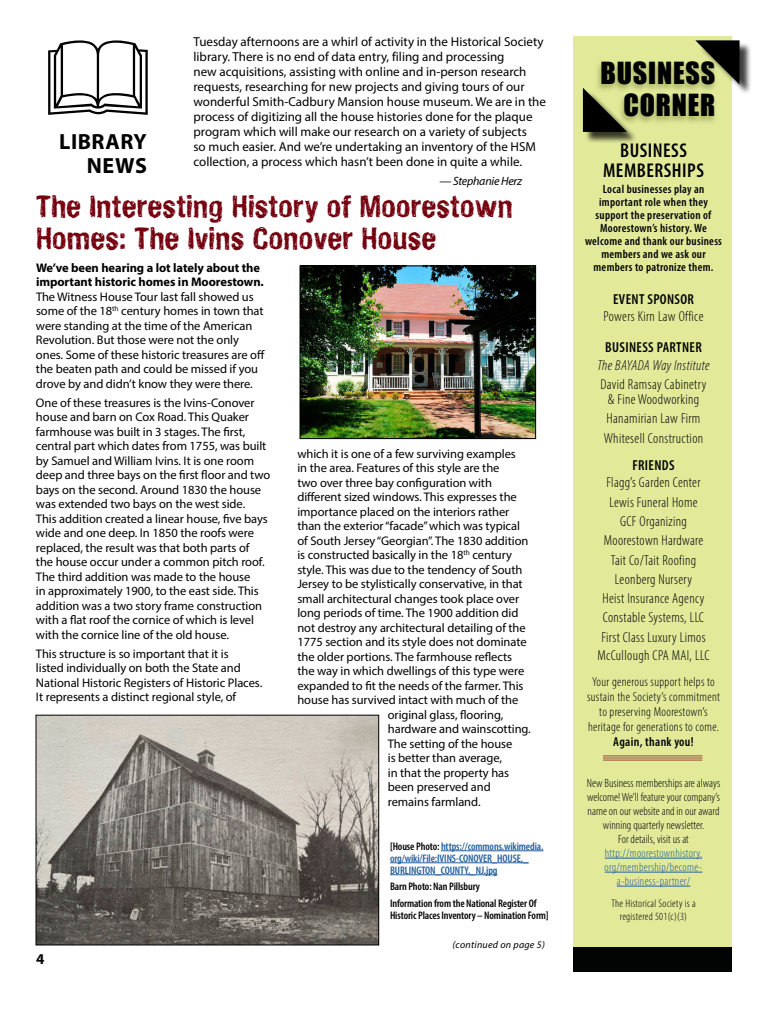
<style>
.page{position:relative;width:768px;height:1024px;background:#fff}
.page>*{position:absolute;margin:0;border:0;box-sizing:border-box;transform-origin:0 0}
.t1{font:30px/32px "Hand Vetica";letter-spacing:.01em;color:#75000e}
.t2{font:28px/32px "Impact";letter-spacing:.03em;color:#000;text-align:right}
.t3{font:700 22px/24px "Myriad Pro";letter-spacing:.025em;color:#000;text-align:right}
.t4{font:600 condensed 20px/20px "Myriad Pro";letter-spacing:.025em;color:#000;text-align:center}
.t5{font:700 15px "Myriad Pro";color:#040608}
.t6{font:300 condensed 14.5px/19.3px "Myriad Pro";letter-spacing:.025em;color:#000;text-align:center}
.t7{font:600 condensed 14.5px "Myriad Pro";letter-spacing:.025em;color:#000}
.t8{font:italic 300 condensed 14.5px "Myriad Pro";letter-spacing:.025em;color:#000}
.t9{font:13px/15px "Myriad Pro";color:#000}
.t10{font:300 condensed 13px/15px "Myriad Pro";letter-spacing:.025em;color:#000;text-align:center}
.t11{font:600 condensed 13px "Myriad Pro";letter-spacing:.025em;color:#000}
.t12{font:12.5px/14.5px "Myriad Pro";letter-spacing:-.005em;color:#000}
.t13{font:700 12.5px/14.5px "Myriad Pro";letter-spacing:-.005em;color:#000}
.t14{font:600 condensed 12px/13px "Myriad Pro";letter-spacing:.025em;color:#000;text-align:center}
.t15{font:300 condensed 12px/14px "Myriad Pro";letter-spacing:.005em;color:#000;text-align:center}
.t16{font:300 condensed 12px/14px "Myriad Pro";letter-spacing:.025em;color:#215e9e;text-align:center}
.t17{font:italic 12px "Myriad Pro";letter-spacing:-.02em;color:#000}
.t18{font:600 condensed 11px/12px "Myriad Pro";letter-spacing:-.01em;color:#215e9e}
.t19{font:600 condensed 11px/16.5px "Myriad Pro";letter-spacing:-.01em;color:#000}
.t20{font:300 condensed 11px/13px "Myriad Pro";letter-spacing:.025em;color:#000;text-align:center}
.t21{font:italic 10px "Myriad Pro";letter-spacing:.025em;color:#000}
.s1{color:#000}
</style>
<div class="page">
<div style="left:574px;top:36px;width:158px;height:911px;background:#e2ea9a"></div>
<div style="left:574px;top:947px;width:158px;height:25px;background:#020303"></div>
<div style="left:594px;top:60px;width:124px;height:66px;background:#949b51;opacity:.75"></div>
<hr style="left:605px;top:858px;width:97px;height:1px;background:#215e9e">
<hr style="left:605px;top:872px;width:97px;height:1px;background:#215e9e">
<hr style="left:617px;top:886px;width:73px;height:1px;background:#215e9e">
<div style="left:584px;top:90px;width:55px;height:54px;background:#000;opacity:.75"></div>
<div style="left:698px;top:42px;width:54px;height:54px;background:#000;opacity:.75"></div>
<hr style="left:603px;top:756px;width:99px;height:1px;background:#75000e">
<hr style="left:603px;top:758px;width:99px;height:1px;background:#75000e">
<hr style="left:603px;top:760px;width:99px;height:1px;background:#75000e">
<img style="left:302px;top:268px;width:232px;height:169px">
<div style="left:300px;top:266px;width:236px;height:173px;border:1px solid #000"></div>
<img style="left:38px;top:717px;width:339px;height:226px">
<div style="left:36px;top:715px;width:343px;height:230px;border:1px solid #000"></div>
<hr style="left:441px;top:851px;width:103px;height:1px;background:#215e9e">
<hr style="left:390px;top:863px;width:139px;height:1px;background:#215e9e">
<hr style="left:390px;top:875px;width:108px;height:1px;background:#215e9e">
<svg style="left:573px;top:87px;width:54px;height:67px"></svg>
<svg style="left:695px;top:42px;width:57px;height:43px"></svg>
<h3 class="t3" style="left:59px;top:129px;width:89px">LIBRARY<br>NEWS</h3>
<p class="t9" style="left:194px;top:34px;width:354px">Tuesday afternoons are a whirl of activity in the Historical Society library. There is no end of data entry, filing and processing<br>new acquisitions, assisting with online and in-person research requests, researching for new projects and giving tours of our wonderful Smith-Cadbury Mansion house museum. We are in the process of digitizing all the house histories done for the plaque program which will make our research on a variety of subjects<br>so much easier. And we’re undertaking an inventory of the HSM collection, a process which hasn’t been done in quite a while.</p>
<p class="t17" style="left:439px;top:173px;width:84px">— Stephanie Herz</p>
<h1 class="t1" style="left:36px;top:190px;width:478px">The Interesting History of Moorestown<br>Homes: The Ivins Conover House</h1>
<p class="t13" style="left:36px;top:260px;width:229px">We’ve been hearing a lot lately about the important historic homes in Moorestown.</p>
<p class="t12" style="left:36px;top:289px;width:230px">The Witness House Tour last fall showed us some of the 18<sup>th</sup> century homes in town that were standing at the time of the American Revolution. But those were not the only ones. Some of these historic treasures are off the beaten path and could be missed if you drove by and didn’t know they were there.</p>
<p class="t12" style="left:36px;top:395px;width:236px">One of these treasures is the Ivins-Conover house and barn on Cox Road. This Quaker farmhouse was built in 3 stages. The first, central part which dates from 1755, was built by Samuel and William Ivins. It is one room deep and three bays on the first floor and two bays on the second. Around 1830 the house was extended two bays on the west side.<br>This addition created a linear house, five bays wide and one deep. In 1850 the roofs were replaced, the result was that both parts of<br>the house occur under a common pitch roof.<br>The third addition was made to the house<br>in approximately 1900, to the east side. This addition was a two story frame construction with a flat roof the cornice of which is level with the cornice line of the old house.</p>
<p class="t12" style="left:36px;top:646px;width:228px">This structure is so important that it is<br>listed individually on both the State and National Historic Registers of Historic Places.<br>It represents a distinct regional style, of</p>
<p class="t5" style="left:36px;top:949px;width:10px">4</p>
<p class="t12" style="left:297px;top:446px;width:220px">which it is one of a few surviving examples</p>
<p class="t12" style="left:297px;top:460px;width:204px">in the area. Features of this style are the</p>
<p class="t12" style="left:297px;top:475px;width:196px">two over three bay configuration with</p>
<p class="t12" style="left:297px;top:489px;width:221px">different sized windows. This expresses the</p>
<p class="t12" style="left:297px;top:504px;width:213px">importance placed on the interiors rather</p>
<p class="t12" style="left:297px;top:518px;width:224px">than the exterior “facade” which was typical</p>
<p class="t12" style="left:297px;top:533px;width:233px">of South Jersey “Georgian”. The 1830 addition</p>
<p class="t12" style="left:297px;top:547px;width:216px">is constructed basically in the 18<sup>th</sup> century</p>
<p class="t12" style="left:297px;top:562px;width:227px">style. This was due to the tendency of South</p>
<p class="t12" style="left:297px;top:576px;width:227px">Jersey to be stylistically conservative, in that</p>
<p class="t12" style="left:297px;top:591px;width:223px">small architectural changes took place over</p>
<p class="t12" style="left:297px;top:605px;width:223px">long periods of time. The 1900 addition did</p>
<p class="t12" style="left:297px;top:620px;width:230px">not destroy any architectural detailing of the</p>
<p class="t12" style="left:297px;top:634px;width:231px">1775 section and its style does not dominate</p>
<p class="t12" style="left:297px;top:649px;width:216px">the older portions. The farmhouse reflects</p>
<p class="t12" style="left:297px;top:663px;width:228px">the way in which dwellings of this type were</p>
<p class="t12" style="left:297px;top:678px;width:228px">expanded to fit the needs of the farmer. This</p>
<p class="t12" style="left:297px;top:692px;width:222px">house has survived intact with much of the</p>
<p class="t12" style="left:388px;top:707px;width:117px">original glass, flooring,</p>
<p class="t12" style="left:388px;top:721px;width:145px">hardware and wainscotting.</p>
<p class="t12" style="left:388px;top:736px;width:126px">The setting of the house</p>
<p class="t12" style="left:388px;top:750px;width:116px">is better than average,</p>
<p class="t12" style="left:388px;top:765px;width:123px">in that the property has</p>
<p class="t12" style="left:388px;top:779px;width:104px">been preserved and</p>
<p class="t12" style="left:388px;top:794px;width:94px">remains farmland.</p>
<p class="t18" style="left:390px;top:840px;width:155px"><span class="s1">[House Photo:</span> https://commons.wikimedia. org/wiki/File:IVINS-CONOVER_HOUSE,_<br>BURLINGTON_COUNTY,_NJ.jpg</p>
<p class="t19" style="left:390px;top:878px;width:148px">Barn Photo: Nan Pillsbury<br>Information from the National Register Of</p>
<p class="t19" style="left:390px;top:907px;width:160px">Historic Places Inventory – Nomination Form]</p>
<p class="t21" style="left:453px;top:938px;width:94px">(continued on page 5)</p>
<h2 class="t2" style="left:600px;top:56px;width:116px">BUSINESS<br>CORNER</h2>
<h3 class="t4" style="left:603px;top:140px;width:102px">BUSINESS<br>MEMBERSHIPS</h3>
<p class="t14" style="left:585px;top:183px;width:139px">Local businesses play an important role when they support the preservation of<br>Moorestown’s history. We welcome and thank our business members and we ask our members to patronize them.</p>
<p class="t7" style="left:613px;top:290px;width:82px">EVENT SPONSOR</p>
<p class="t6" style="left:604px;top:307px;width:101px">Powers Kirn Law Office</p>
<p class="t7" style="left:605px;top:339px;width:98px">BUSINESS PARTNER</p>
<p class="t8" style="left:597px;top:356px;width:114px">The BAYADA Way Institute</p>
<p class="t6" style="left:601px;top:377px;width:107px;line-height:15px">David Ramsay Cabinetry &amp; Fine Woodworking</p>
<p class="t6" style="left:604px;top:409px;width:101px;text-align:left">Hanamirian Law Firm<br>Whitesell Construction</p>
<p class="t7" style="left:632px;top:456px;width:44px">FRIENDS</p>
<p class="t6" style="left:601px;top:473px;width:106px">Flagg’s Garden Center<br>Lewis Funeral Home<br>GCF Organizing<br>Moorestown Hardware<br>Tait Co/Tait Roofing<br>Leonberg Nursery<br>Heist Insurance Agency<br>Constable Systems, LLC<br>First Class Luxury Limos</p>
<p class="t6" style="left:597px;top:645px;width:114px">McCullough CPA MAI, LLC</p>
<p class="t10" style="left:587px;top:674px;width:134px">Your generous support helps to sustain the Society’s commitment to preserving Moorestown’s heritage for generations to come.</p>
<p class="t11" style="left:613px;top:734px;width:82px">Again, thank you!</p>
<p class="t15" style="left:587px;top:776px;width:135px">New Business memberships are always welcome! We’ll feature your company’s name on our website and in our award winning quarterly newsletter.<br>For details, visit us at</p>
<p class="t16" style="left:605px;top:846px;width:99px">http://moorestownhistory. org/membership/become&shy;a-business-partner/</p>
<p class="t20" style="left:611px;top:897px;width:86px">The Historical Society is a registered 501(c)(3)</p>
</div>
